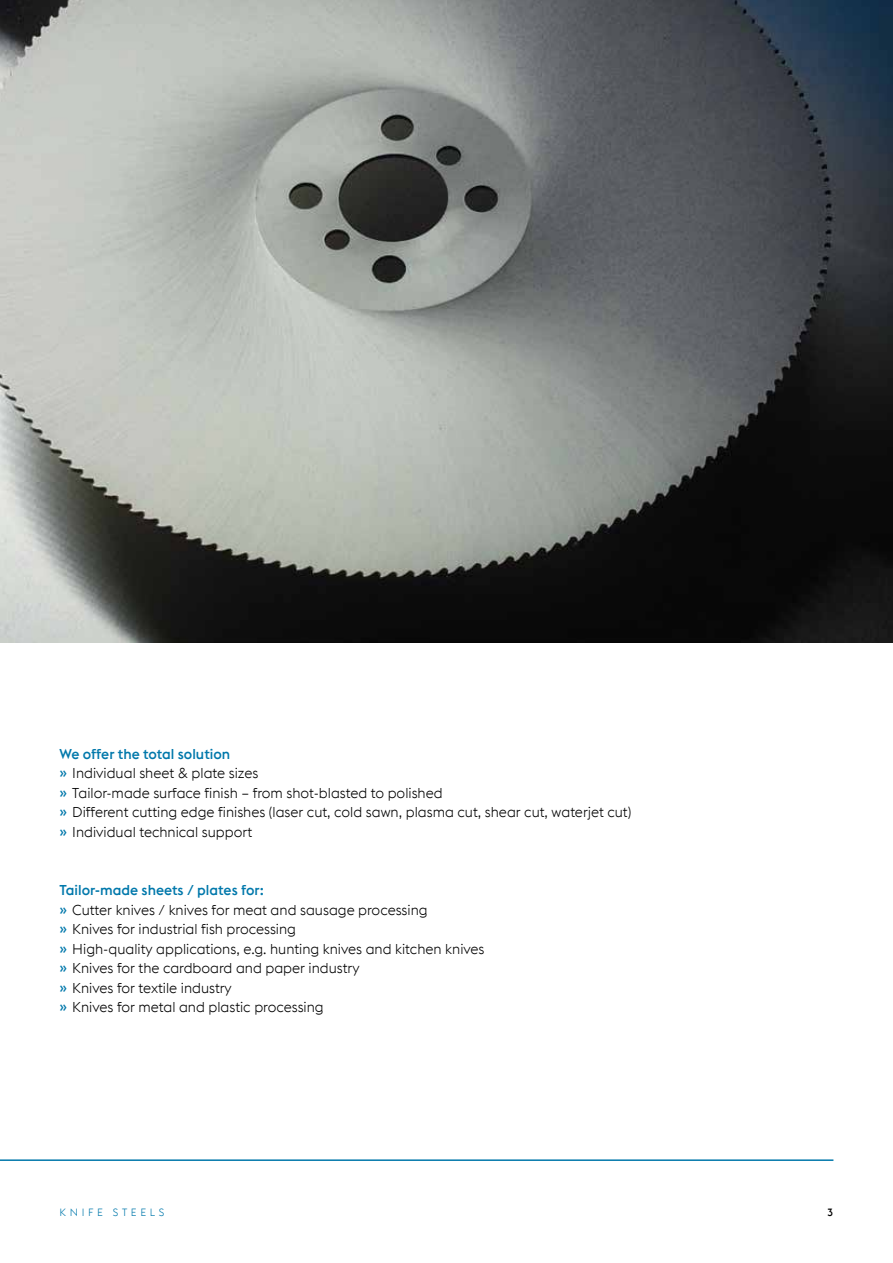
<style>
.page{position:relative;width:893px;height:1263px;background:#fff}
.page>*{position:absolute;margin:0;border:0;box-sizing:border-box;transform-origin:0 0}
.t1{font:300 14.25px/19.5px "voestalpine";color:#000}
.t2{font:300 10.5px "voestalpine";letter-spacing:.35em;color:#0078ab}
.t3{font:500 10.5px "voestalpine";color:#000}
.s1{font-weight:500;color:#0078ab}
</style>
<div class="page">
<hr style="left:0;top:1159px;width:833px;height:2px;background:#0078ab">
<img style="left:0;top:0;width:893px;height:642px">
<p class="t1" style="left:60px;top:744px;width:573px"><span class="s1">We offer the total solution<br>»</span> Individual sheet &amp; plate sizes<br><span class="s1">»</span> Tailor-made surface finish – from shot-blasted to polished<br><span class="s1">»</span> Different cutting edge finishes (laser cut, cold sawn, plasma cut, shear cut, waterjet cut) <span class="s1">»</span> Individual technical support</p>
<p class="t1" style="left:60px;top:881px;width:427px"><span class="s1">Tailor-made sheets / plates for:<br>»</span> Cutter knives / knives for meat and sausage processing<br><span class="s1">»</span> Knives for industrial fish processing<br><span class="s1">»</span> High-quality applications, e.g. hunting knives and kitchen knives <span class="s1">»</span> Knives for the cardboard and paper industry<br><span class="s1">»</span> Knives for textile industry<br><span class="s1">»</span> Knives for metal and plastic processing</p>
<p class="t2" style="left:60px;top:1206px;width:106px">KNIFE STEELS</p>
<p class="t3" style="left:827px;top:1205px;width:8px">3</p>
</div>
